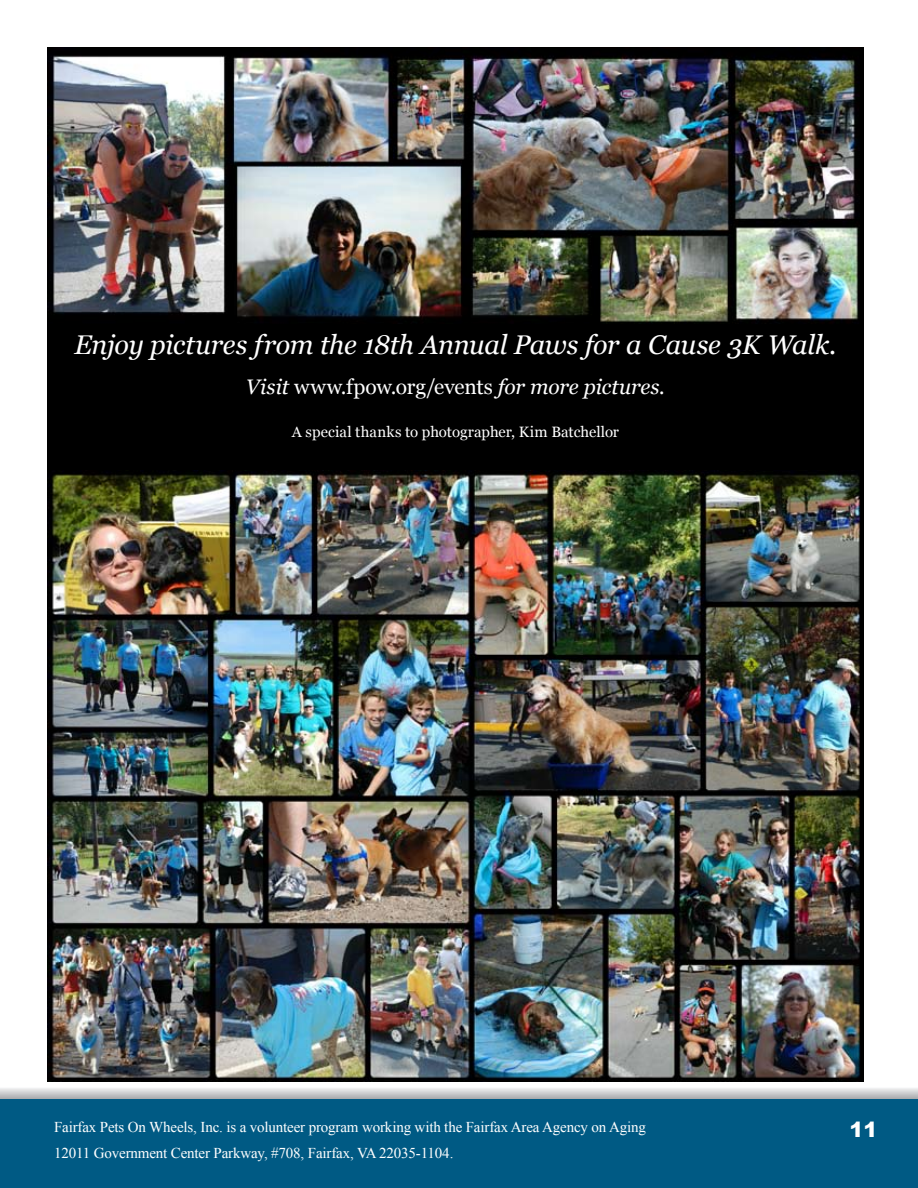
<style>
.page{position:relative;width:918px;height:1188px;background:#fff}
.page>*{position:absolute;margin:0;border:0;box-sizing:border-box;transform-origin:0 0}
.t1{font:italic 27px "Georgia";letter-spacing:-.01em;color:#fff}
.t2{font:italic 21px "Georgia";letter-spacing:-.01em;color:#fff}
.t3{font:900 21px "Arial";color:#fff}
.t4{font:15px/25.5px "Times New Roman";letter-spacing:-.01em;color:#fff}
.t5{font:15px "Georgia";color:#fff}
.s1{font-style:normal}
</style>
<div class="page">
<svg style="left:0;top:1088px;width:918px;height:12px;background:#b9c2c7"></svg>
<div style="left:0;top:1100px;width:918px;height:88px;background:#005a84"></div>
<img style="left:47px;top:47px;width:816px;height:1035px">
<h1 class="t1" style="left:74px;top:328px;width:764px">Enjoy pictures from the 18th Annual Paws for a Cause 3K Walk.</h1>
<h2 class="t2" style="left:246px;top:373px;width:421px">Visit <span class="s1">www.fpow.org/events</span> for more pictures.</h2>
<p class="t5" style="left:292px;top:423px;width:329px">A special thanks to photographer, Kim Batchellor</p>
<p class="t4" style="left:54px;top:1114px;width:593px">Fairfax Pets On Wheels, Inc. is a volunteer program working with the Fairfax Area Agency on Aging<br>12011 Government Center Parkway, #708, Fairfax, VA 22035-1104.</p>
<h2 class="t3" style="left:849px;top:1114px;width:13px">11</h2>
</div>
